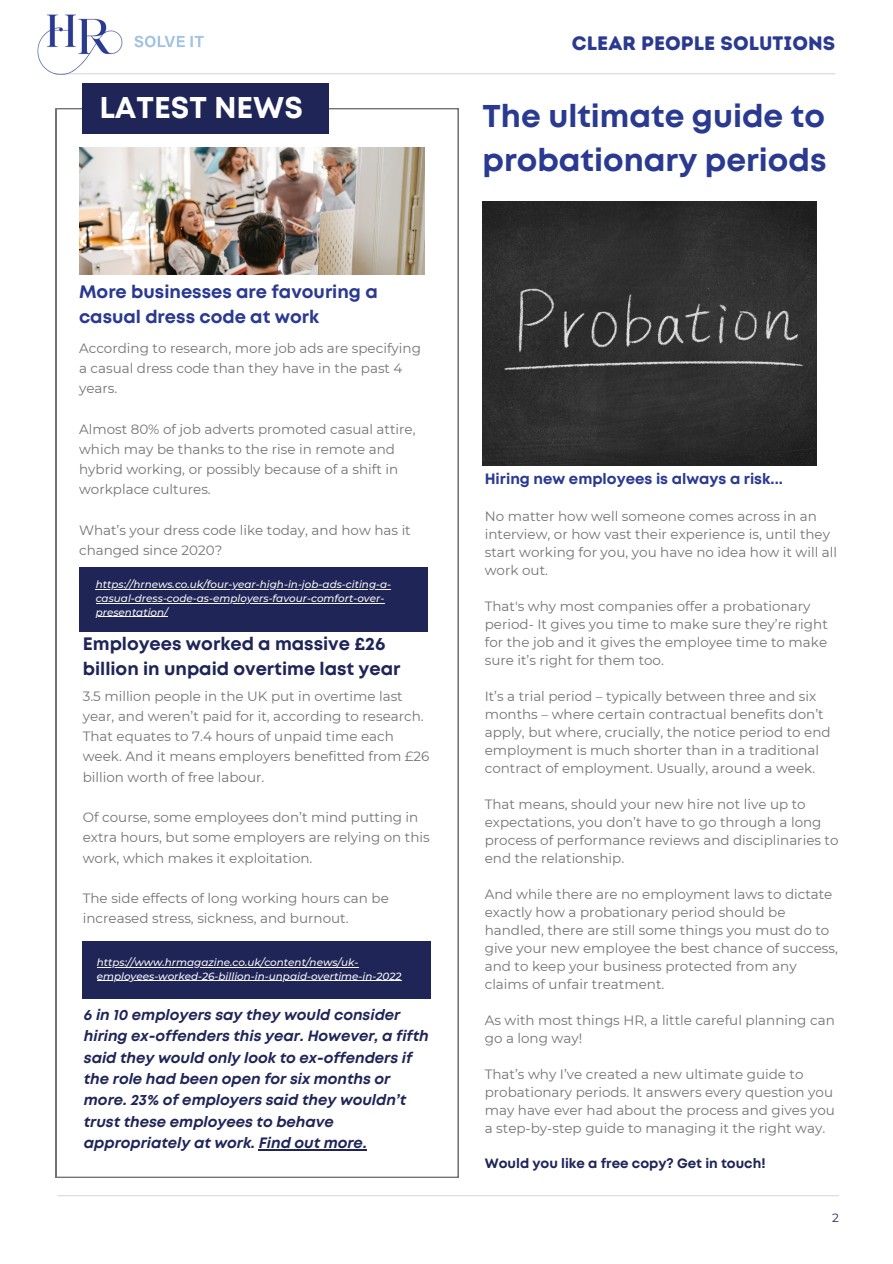
<style>
.page{position:relative;width:893px;height:1264px;background:#fff}
.page>*{position:absolute;margin:0;border:0;box-sizing:border-box;transform-origin:0 0}
.t1{font:700 31.5px/43.8px "Mont";color:#2a3a91}
.t2{font:700 30px "Mont";color:#fff}
.t3{font:19.5px "Intro Rust Base";color:#2a3a91}
.t4{font:700 18px/24.8px "Mont";color:#202558}
.t5{font:700 18px/24.8px "Mont";color:#2a3a91}
.t6{font:italic 700 15px/21.3px "Mont";color:#202558}
.t7{font:700 15px "Mont";color:#2a3a91}
.t8{font:13.5px/18px "Montserrat";color:#737373}
.t9{font:700 13.5px "Mont";color:#202558}
.t10{font:12px "Montserrat";color:#202558}
.t11{font:italic 500 10.35px/13.8px "Montserrat";color:#f8f7f8}
</style>
<div class="page">
<svg style="left:56px;top:108px;width:402px;height:1069px"></svg>
<hr style="left:58px;top:1195px;width:780px;height:1px;background:#d9d9d9">
<hr style="left:54px;top:73px;width:780px;height:1px;background:#d9d9d9">
<div style="left:82px;top:83px;width:247px;height:50px;background:#202558"></div>
<div style="left:79px;top:567px;width:348px;height:64px;background:#202558"></div>
<div style="left:83px;top:941px;width:348px;height:57px;background:#202558"></div>
<img style="left:79px;top:147px;width:345px;height:127px">
<img style="left:482px;top:201px;width:334px;height:265px">
<img style="left:37px;top:14px;width:187px;height:61px">
<hr style="left:96px;top:588px;width:295px;height:1px;background:#f8f7f8">
<hr style="left:96px;top:602px;width:288px;height:1px;background:#f8f7f8">
<hr style="left:96px;top:616px;width:72px;height:1px;background:#f8f7f8">
<hr style="left:259px;top:1149px;width:108px;height:1px;background:#202558">
<hr style="left:97px;top:966px;width:261px;height:1px;background:#f8f7f8">
<hr style="left:97px;top:980px;width:304px;height:1px;background:#f8f7f8">
<h2 class="t2" style="left:99px;top:96px;width:205px">LATEST NEWS</h2>
<h3 class="t5" style="left:79px;top:281px;width:300px">More businesses are favouring a casual dress code at work</h3>
<p class="t8" style="left:79px;top:338px;width:343px;line-height:20.2px">According to research, more job ads are specifying a casual dress code than they have in the past 4 years.</p>
<p class="t8" style="left:79px;top:418px;width:338px;line-height:20.2px">Almost 80% of job adverts promoted casual attire, which may be thanks to the rise in remote and hybrid working, or possibly because of a shift in workplace cultures.</p>
<p class="t8" style="left:79px;top:520px;width:333px;line-height:20.2px">What’s your dress code like today, and how has it changed since 2020?</p>
<p class="t11" style="left:96px;top:577px;width:297px">https://hrnews.co.uk/four-year-high-in-job-ads-citing-a&shy;casual-dress-code-as-employers-favour-comfort-over&shy;presentation/</p>
<h3 class="t4" style="left:83px;top:632px;width:319px">Employees worked a massive £26 billion in unpaid overtime last year</h3>
<p class="t8" style="left:83px;top:685px;width:348px;line-height:20.2px">3.5 million people in the UK put in overtime last year, and weren’t paid for it, according to research.<br>That equates to 7.4 hours of unpaid time each week. And it means employers benefitted from £26 billion worth of free labour.</p>
<p class="t8" style="left:83px;top:807px;width:348px;line-height:20.2px">Of course, some employees don’t mind putting in extra hours, but some employers are relying on this work, which makes it exploitation.</p>
<p class="t8" style="left:83px;top:888px;width:307px;line-height:20.2px">The side effects of long working hours can be increased stress, sickness, and burnout.</p>
<p class="t11" style="left:97px;top:955px;width:306px">https://www.hrmagazine.co.uk/content/news/uk&shy;employees-worked-26-billion-in-unpaid-overtime-in-2022</p>
<p class="t6" style="left:84px;top:1005px;width:346px">6 in 10 employers say they would consider hiring ex-offenders this year. However, a fifth said they would only look to ex-offenders if the role had been open for six months or more. 23% of employers said they wouldn’t trust these employees to behave appropriately at work. Find out more.</p>
<h3 class="t3" style="left:571px;top:32px;width:265px">CLEAR PEOPLE SOLUTIONS</h3>
<h1 class="t1" style="left:482px;top:96px;width:345px">The ultimate guide to probationary periods</h1>
<p class="t7" style="left:484px;top:473px;width:299px">Hiring new employees is always a risk...</p>
<p class="t8" style="left:484px;top:507px;width:354px">No matter how well someone comes across in an interview, or how vast their experience is, until they start working for you, you have no idea how it will all work out.</p>
<p class="t8" style="left:484px;top:597px;width:344px">That's why most companies offer a probationary period- It gives you time to make sure they’re right for the job and it gives the employee time to make sure it’s right for them too.</p>
<p class="t8" style="left:484px;top:687px;width:347px">It’s a trial period – typically between three and six months – where certain contractual benefits don’t apply, but where, crucially, the notice period to end employment is much shorter than in a traditional contract of employment. Usually, around a week.</p>
<p class="t8" style="left:484px;top:795px;width:355px">That means, should your new hire not live up to expectations, you don’t have to go through a long process of performance reviews and disciplinaries to end the relationship.</p>
<p class="t8" style="left:484px;top:885px;width:355px">And while there are no employment laws to dictate exactly how a probationary period should be handled, there are still some things you must do to give your new employee the best chance of success, and to keep your business protected from any claims of unfair treatment.</p>
<p class="t8" style="left:484px;top:1011px;width:351px">As with most things HR, a little careful planning can go a long way!</p>
<p class="t8" style="left:484px;top:1065px;width:352px">That’s why I’ve created a new ultimate guide to probationary periods. It answers every question you may have ever had about the process and gives you a step-by-step guide to managing it the right way.</p>
<p class="t9" style="left:484px;top:1157px;width:282px">Would you like a free copy? Get in touch!</p>
<p class="t10" style="left:832px;top:1210px;width:8px">2</p>
</div>
